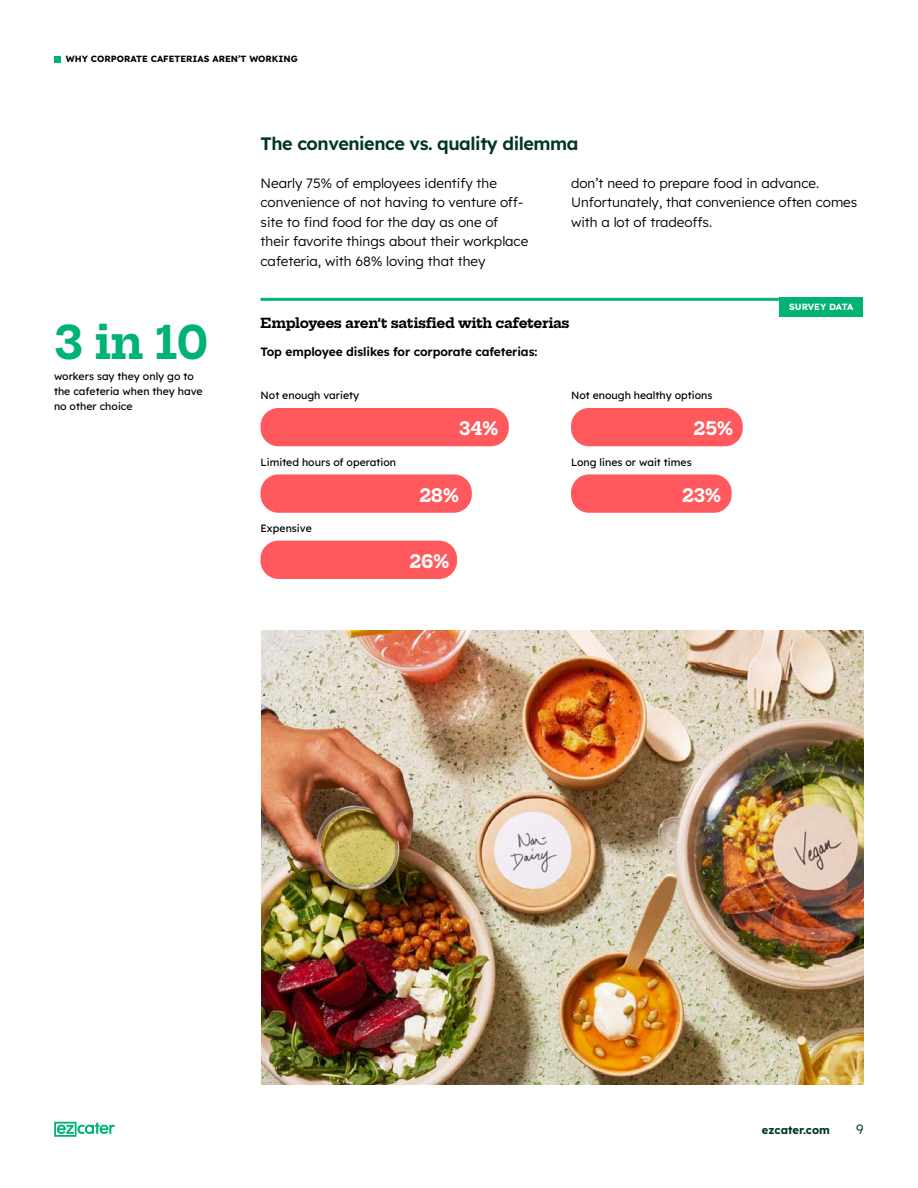
<style>
.page{position:relative;width:918px;height:1188px;background:#fff}
.page>*{position:absolute;margin:0;border:0;box-sizing:border-box;transform-origin:0 0}
.t1{font:700 45px "Hepta Slab";color:#00b373}
.t2{font:600 18px "Lexend Deca";letter-spacing:-.025em;color:#003529}
.t3{font:700 18px "Hepta Slab";letter-spacing:-.025em;color:#fff}
.t4{font:300 13.5px/19.5px "Lexend Deca";color:#000}
.t5{font:700 13.5px "Hepta Slab";letter-spacing:-.025em;color:#000}
.t6{font:300 13.5px "Lexend Deca";color:#003529}
.t7{font:600 12px "Lexend Deca";letter-spacing:-.01em;color:#000}
.t8{font:700 11.25px "Lexend Deca";color:#003529}
.t9{font:10.5px/15px "Lexend Deca";color:#000}
.t10{font:700 9px "Lexend Deca";color:#000}
.t11{font:700 9px "Lexend Deca";letter-spacing:-.01em;color:#fff}
</style>
<div class="page">
<div style="left:261px;top:408px;width:248px;height:38px;background:#ff585d;border-radius:18px"></div>
<div style="left:571px;top:408px;width:172px;height:38px;background:#ff585d;border-radius:18px"></div>
<div style="left:261px;top:474px;width:211px;height:39px;background:#ff585d;border-radius:18px"></div>
<div style="left:571px;top:474px;width:161px;height:39px;background:#ff585d;border-radius:18px"></div>
<div style="left:261px;top:541px;width:196px;height:38px;background:#ff585d;border-radius:18px"></div>
<div style="left:780px;top:298px;width:83px;height:19px;background:#00b373"></div>
<hr style="left:261px;top:298px;width:601px;height:3px;background:#00b373">
<img style="left:261px;top:631px;width:603px;height:453px">
<svg style="left:54px;top:56px;width:6px;height:6px"></svg>
<svg style="left:54px;top:1122px;width:61px;height:15px"></svg>
<p class="t10" style="left:66px;top:52px;width:233px">WHY CORPORATE CAFETERIAS AREN’T WORKING</p>
<h2 class="t2" style="left:261px;top:129px;width:319px">The convenience vs. quality dilemma</h2>
<p class="t4" style="left:261px;top:173px;width:269px">Nearly 75% of employees identify the convenience of not having to venture off&shy;site to find food for the day as one of their favorite things about their workplace cafeteria, with 68% loving that they</p>
<p class="t4" style="left:571px;top:173px;width:288px">don’t need to prepare food in advance.<br>Unfortunately, that convenience often comes with a lot of tradeoffs.</p>
<h1 class="t1" style="left:54px;top:317px;width:156px">3 in 10</h1>
<p class="t9" style="left:54px;top:369px;width:150px">workers say they only go to the cafeteria when they have no other choice</p>
<p class="t5" style="left:261px;top:315px;width:311px">Employees aren’t satisfied with cafeterias</p>
<p class="t7" style="left:261px;top:343px;width:278px">Top employee dislikes for corporate cafeterias:</p>
<p class="t9" style="left:261px;top:387px;width:100px">Not enough variety</p>
<p class="t9" style="left:571px;top:387px;width:143px">Not enough healthy options</p>
<h2 class="t3" style="left:459px;top:419px;width:41px">34%</h2>
<h2 class="t3" style="left:693px;top:419px;width:42px">25%</h2>
<p class="t9" style="left:261px;top:454px;width:137px">Limited hours of operation</p>
<p class="t9" style="left:571px;top:454px;width:122px">Long lines or wait times</p>
<p class="t9" style="left:261px;top:520px;width:53px">Expensive</p>
<h2 class="t3" style="left:419px;top:485px;width:42px">28%</h2>
<h2 class="t3" style="left:682px;top:485px;width:41px">23%</h2>
<h2 class="t3" style="left:409px;top:551px;width:42px">26%</h2>
<p class="t11" style="left:789px;top:300px;width:66px">SURVEY DATA</p>
<p class="t8" style="left:762px;top:1121px;width:70px">ezcater.com</p>
<p class="t6" style="left:856px;top:1120px;width:9px">9</p>
</div>
